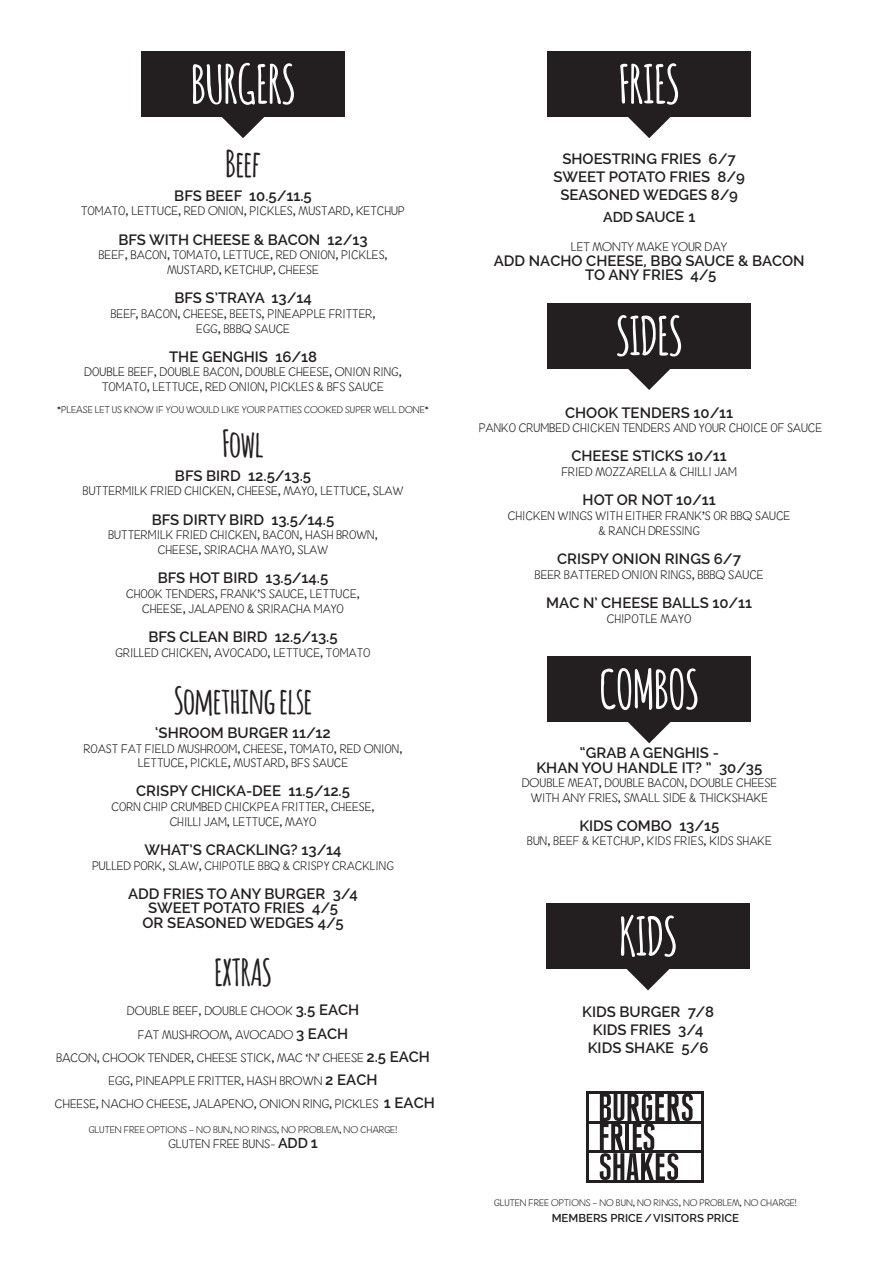
<style>
.page{position:relative;width:893px;height:1263px;background:#fff}
.page>*{position:absolute;margin:0;border:0;box-sizing:border-box;transform-origin:0 0}
.t1{font:700 52.35px "Amatic";color:#fff}
.t2{font:700 36.6px "Amatic";color:#231f20}
.t3{font:18.6px/14.7px "Inkheart Sans";color:#231f20;text-align:center}
.t4{font:600 14.85px/18.3px "Raleway";color:#231f20;text-align:center}
.t5{font:14.7px "Inkheart Sans";color:#231f20}
.t6{font:14.4px "Inkheart Sans";color:#231f20}
.t7{font:600 11.4px "Raleway";color:#231f20}
.s1{font-family:"Raleway";font-weight:600;font-size:14.85px}
.s2{font-family:"Raleway";font-weight:600;font-size:14.25px}
.s3{font-size:14.25px}
</style>
<div class="page">
<svg style="left:600px;top:1093px;width:93px;height:87px"></svg>
<hr style="left:587px;top:1091px;width:2px;height:91px;background:#231f20">
<hr style="left:587px;top:1151px;width:117px;height:2px;background:#231f20">
<hr style="left:587px;top:1121px;width:117px;height:2px;background:#231f20">
<hr style="left:587px;top:1091px;width:117px;height:2px;background:#231f20">
<hr style="left:587px;top:1180px;width:117px;height:2px;background:#231f20">
<hr style="left:702px;top:1091px;width:2px;height:91px;background:#231f20">
<div style="left:141px;top:51px;width:204px;height:66px;background:#231f20"></div>
<svg style="left:222px;top:117px;width:42px;height:21px"></svg>
<div style="left:547px;top:51px;width:204px;height:66px;background:#231f20"></div>
<svg style="left:628px;top:117px;width:43px;height:21px"></svg>
<div style="left:547px;top:656px;width:204px;height:66px;background:#231f20"></div>
<svg style="left:628px;top:722px;width:43px;height:21px"></svg>
<div style="left:547px;top:303px;width:204px;height:65px;background:#231f20"></div>
<svg style="left:627px;top:368px;width:44px;height:22px"></svg>
<div style="left:546px;top:903px;width:204px;height:66px;background:#231f20"></div>
<svg style="left:626px;top:969px;width:44px;height:21px"></svg>
<h1 class="t1" style="left:191px;top:47px;width:106px">BURGERS</h1>
<h1 class="t1" style="left:619px;top:47px;width:62px">FRIES</h1>
<h2 class="t2" style="left:225px;top:137px;width:37px">Beef</h2>
<p class="t4" style="left:174px;top:186px;width:139px">BFS BEEF 10.5/11.5</p>
<p class="t3" style="left:81px;top:202px;width:325px">Tomato, Lettuce, Red Onion, Pickles, Mustard, Ketchup</p>
<p class="t4" style="left:118px;top:230px;width:251px">BFS WITH CHEESE &amp; BACON 12/13</p>
<p class="t3" style="left:98px;top:246px;width:291px">Beef, bacon, Tomato, Lettuce, Red Onion, Pickles,<br>Mustard, Ketchup, Cheese</p>
<p class="t4" style="left:174px;top:289px;width:139px">BFS S’TRAYA 13/14</p>
<p class="t3" style="left:111px;top:305px;width:266px">Beef, Bacon, Cheese, Beets, Pineapple Fritter,<br>Egg, BBBQ Sauce</p>
<p class="t4" style="left:169px;top:347px;width:149px">THE GENGHIS 16/18</p>
<p class="t3" style="left:84px;top:363px;width:319px">Double Beef, Double Bacon, Double Cheese, Onion Ring,<br>Tomato, Lettuce, Red Onion, Pickles &amp; BFS Sauce</p>
<p class="t5" style="left:57px;top:399px;width:373px">*PLEASE LET US KNOW IF YOU WOULD LIKE YOUR PATTIES COOKED SUPER WELL DONE*</p>
<h2 class="t2" style="left:223px;top:417px;width:42px">Fowl</h2>
<p class="t4" style="left:175px;top:466px;width:138px">BFS BIRD 12.5/13.5</p>
<p class="t3" style="left:83px;top:482px;width:322px">Buttermilk Fried Chicken, Cheese, Mayo, Lettuce, Slaw</p>
<p class="t4" style="left:152px;top:510px;width:184px">BFS DIRTY BIRD 13.5/14.5</p>
<p class="t3" style="left:108px;top:526px;width:271px">Buttermilk Fried Chicken, Bacon, Hash Brown,<br>Cheese, Sriracha Mayo, Slaw</p>
<p class="t4" style="left:158px;top:569px;width:172px">BFS HOT BIRD 13.5/14.5</p>
<p class="t3" style="left:126px;top:585px;width:235px">Chook TENDERS, Frank’s Sauce, Lettuce,<br>Cheese, Jalapeno &amp; Sriracha mayo</p>
<p class="t4" style="left:148px;top:627px;width:191px">BFS CLEAN BIRD 12.5/13.5</p>
<p class="t3" style="left:116px;top:643px;width:256px">Grilled Chicken, Avocado, Lettuce, Tomato</p>
<h2 class="t2" style="left:174px;top:674px;width:140px">Something else</h2>
<p class="t4" style="left:155px;top:723px;width:177px">‘SHROOM BURGER 11/12</p>
<p class="t3" style="left:84px;top:739px;width:320px">Roast Fat Field Mushroom, Cheese, Tomato, Red Onion,<br>Lettuce, Pickle, Mustard, BFS Sauce</p>
<p class="t4" style="left:136px;top:782px;width:215px">CRISPY CHICKA-DEE 11.5/12.5</p>
<p class="t3" style="left:111px;top:798px;width:265px">Corn Chip Crumbed chickpea fritter, Cheese,<br>Chilli Jam, Lettuce, Mayo</p>
<p class="t4" style="left:144px;top:841px;width:199px">WHAT’S CRACKLING? 13/14</p>
<p class="t3" style="left:92px;top:856px;width:303px">Pulled Pork, Slaw, Chipotle BBQ &amp; Crispy Crackling</p>
<p class="t4" style="left:128px;top:886px;width:231px;line-height:14.5px">ADD FRIES TO ANY BURGER 3/4<br>SWEET POTATO FRIES 4/5<br>OR SEASONED WEDGES 4/5</p>
<h2 class="t2" style="left:214px;top:946px;width:59px">EXTRAS</h2>
<p class="t3" style="left:55px;top:998px;width:381px;line-height:23.1px">DOUBLE BEEF, DOUBLE CHOOK <span class="s1">3.5 EACH<br></span>FAT MUSHROOM, AVOCADO <span class="s1">3 EACH<br></span>BACON, CHOOK TENDER, CHEESE STICK, MAC ‘N’ CHEESE <span class="s1">2.5 EACH </span>EGG, PINEAPPLE FRITTER, HASH BROWN <span class="s1">2 EACH<br></span>CHEESE, NACHO CHEESE, JALAPENO, ONION RING, PICKLES <span class="s1">1 EACH</span></p>
<p class="t5" style="left:89px;top:1119px;width:310px">GLUTEN FREE OPTIONS – NO BUN, NO RINGS, NO PROBLEM, NO CHARGE!</p>
<p class="t3" style="left:168px;top:1134px;width:151px">GLUTEN FREE BUNS- <span class="s2">ADD</span> <span class="s1">1</span></p>
<p class="t4" style="left:554px;top:149px;width:193px">SHOESTRING FRIES 6/7<br>SWEET POTATO FRIES 8/9<br>SEASONED WEDGES 8/9</p>
<p class="t4" style="left:603px;top:207px;width:94px"><span class="s3">ADD</span> SAUCE 1</p>
<p class="t3" style="left:571px;top:238px;width:158px">LET MONTY MAKE YOUR DAY</p>
<p class="t4" style="left:494px;top:253px;width:312px;line-height:14.7px">ADD NACHO CHEESE, BBQ SAUCE &amp; BACON<br>TO ANY FRIES 4/5</p>
<h1 class="t1" style="left:616px;top:299px;width:68px">SIDES</h1>
<p class="t4" style="left:565px;top:403px;width:170px">CHOOK TENDERS 10/11</p>
<p class="t3" style="left:479px;top:419px;width:345px">Panko Crumbed Chicken Tenders and your choice of sauce</p>
<p class="t4" style="left:571px;top:447px;width:157px">CHEESE STICKS 10/11</p>
<p class="t3" style="left:561px;top:463px;width:177px">Fried Mozzarella &amp; Chilli Jam</p>
<p class="t4" style="left:583px;top:491px;width:135px">HOT OR NOT 10/11</p>
<p class="t3" style="left:508px;top:507px;width:284px">Chicken wings with either Frank’s or BBQ sauce &amp; Ranch Dressing</p>
<p class="t4" style="left:557px;top:550px;width:186px">CRISPY ONION RINGS 6/7</p>
<p class="t3" style="left:535px;top:565px;width:231px">Beer Battered Onion Rings, BBBQ Sauce</p>
<p class="t4" style="left:546px;top:593px;width:207px">MAC N’ CHEESE BALLS 10/11</p>
<p class="t3" style="left:607px;top:609px;width:86px">Chipotle Mayo</p>
<h1 class="t1" style="left:600px;top:652px;width:100px">COMBOS</h1>
<p class="t4" style="left:536px;top:746px;width:227px;line-height:14.5px">“GRAB A GENGHIS -<br>KHAN YOU HANDLE IT? ” 30/35</p>
<p class="t3" style="left:522px;top:774px;width:257px">DOUBLE MEAT, double bacon, DOUBLE CHEESE<br>WITH ANY FRIES, SMALL SIDE &amp; THICKSHAKE</p>
<p class="t4" style="left:579px;top:816px;width:141px">KIDS COMBO 13/15</p>
<p class="t3" style="left:527px;top:832px;width:246px">Bun, Beef &amp; Ketchup, Kids Fries, Kids Shake</p>
<h1 class="t1" style="left:619px;top:899px;width:59px">KIDS</h1>
<p class="t4" style="left:582px;top:1002px;width:133px">KIDS BURGER 7/8<br>KIDS FRIES 3/4<br>KIDS SHAKE 5/6</p>
<p class="t6" style="left:494px;top:1192px;width:304px">GLUTEN FREE OPTIONS – NO BUN, NO RINGS, NO PROBLEM, NO CHARGE!</p>
<p class="t7" style="left:552px;top:1212px;width:189px">MEMBERS PRICE / VISITORS PRICE</p>
</div>
